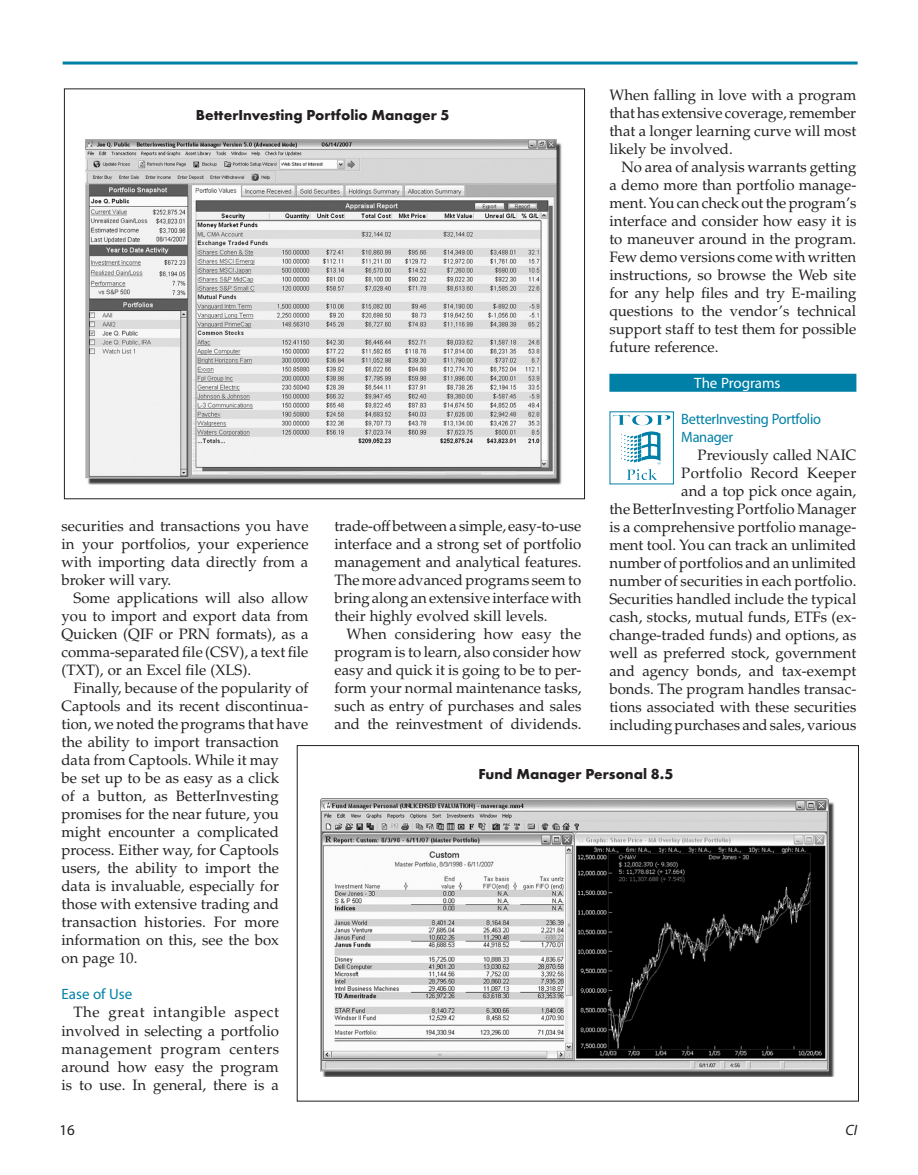
<style>
.page{position:relative;width:918px;height:1175px;background:#fff}
.page>*{position:absolute;margin:0;border:0;box-sizing:border-box;transform-origin:0 0}
.t1{font:15px/18px "Palatino";color:#231f20;text-align:justify}
.tabhead{font:700 15px "Futura T";color:#231f20}
.Heading_1{font:15px/18px "Myriad Pro";letter-spacing:-.02em;color:#0080a7;scale:.96 1}
.Reverse_Heading{font:15px "Myriad Pro";letter-spacing:-.005em;color:#fff}
.Heading_1-2{font:15px "Myriad Pro";color:#0080a7}
.t2{font:15px "Myriad";color:#231f20}
.t3{font:italic 15px "Myriad";color:#231f20}
</style>
<div class="page">
<hr style="left:63px;top:62px;width:795px;height:2px;background:#0080a7">
<div style="left:609px;top:374px;width:247px;height:18px;background:#0080a7"></div>
<img style="left:85px;top:139px;width:477px;height:346px">
<img style="left:320px;top:798px;width:515px;height:278px">
<img style="left:613px;top:415px;width:57px;height:11px">
<p class="t1" style="left:609px;top:86px;width:249px">When falling in love with a program that has extensive coverage, remember that a longer learning curve will most likely be involved.</p>
<p class="t1" style="left:609px;top:158px;width:249px;text-indent:12px">No area of analysis warrants getting a demo more than portfolio manage&shy;ment. You can check out the program’s interface and consider how easy it is to maneuver around in the program.<br>Few demo versions come with written instructions, so browse the Web site for any help files and try E-mailing questions to the vendor’s technical support staff to test them for possible future reference.</p>
<p class="Reverse_Heading" style="left:694px;top:375px;width:88px">The Programs</p>
<p class="Heading_1" style="left:681px;top:410px;width:147px">BetterInvesting Portfolio<br>Manager</p>
<p class="t1" style="left:609px;top:446px;width:249px;text-align:right">Previously called NAIC<br>Portfolio Record Keeper<br>and a top pick once again,<br>the BetterInvesting Portfolio Manager is a comprehensive portfolio manage&shy;ment tool. You can track an unlimited number of portfolios and an unlimited number of securities in each portfolio.<br>Securities handled include the typical cash, stocks, mutual funds, ETFs (ex&shy;change-traded funds) and options, as well as preferred stock, government and agency bonds, and tax-exempt bonds. The program handles transac&shy;tions associated with these securities including purchases and sales, various</p>
<p class="tabhead" style="left:196px;top:106px;width:255px">BetterInvesting Portfolio Manager 5</p>
<p class="t1" style="left:334px;top:517px;width:248px">trade-off between a simple, easy-to-use interface and a strong set of portfolio management and analytical features.<br>The more advanced programs seem to bring along an extensive interface with their highly evolved skill levels.</p>
<p class="t1" style="left:334px;top:625px;width:249px;text-indent:12px">When considering how easy the program is to learn, also consider how easy and quick it is going to be to per&shy;form your normal maintenance tasks, such as entry of purchases and sales and the reinvestment of dividends.</p>
<p class="t1" style="left:62px;top:517px;width:249px">securities and transactions you have in your portfolios, your experience with importing data directly from a broker will vary.</p>
<p class="t1" style="left:62px;top:589px;width:249px;text-indent:12px">Some applications will also allow you to import and export data from Quicken (QIF or PRN formats), as a comma-separated file (CSV), a text file (TXT), or an Excel file (XLS).</p>
<p class="t1" style="left:62px;top:679px;width:249px;text-align:left;text-indent:12px">Finally, because of the popularity of<br>Captools and its recent discontinua&shy;tion, we noted the programs that have the ability to import transaction data from Captools. While it may<br>be set up to be as easy as a click<br>of a button, as BetterInvesting promises for the near future, you might encounter a complicated process. Either way, for Captools users, the ability to import the data is invaluable, especially for those with extensive trading and transaction histories. For more information on this, see the box<br>on page 10.</p>
<p class="Heading_1-2" style="left:62px;top:986px;width:72px">Ease of Use</p>
<p class="t1" style="left:62px;top:1003px;width:219px;text-indent:12px">The great intangible aspect involved in selecting a portfolio management program centers around how easy the program is to use. In general, there is a</p>
<p class="tabhead" style="left:478px;top:764px;width:196px">Fund Manager Personal 8.5</p>
<p class="t2" style="left:60px;top:1122px;width:17px">16</p>
<p class="t3" style="left:845px;top:1122px;width:13px">CI</p>
</div>
